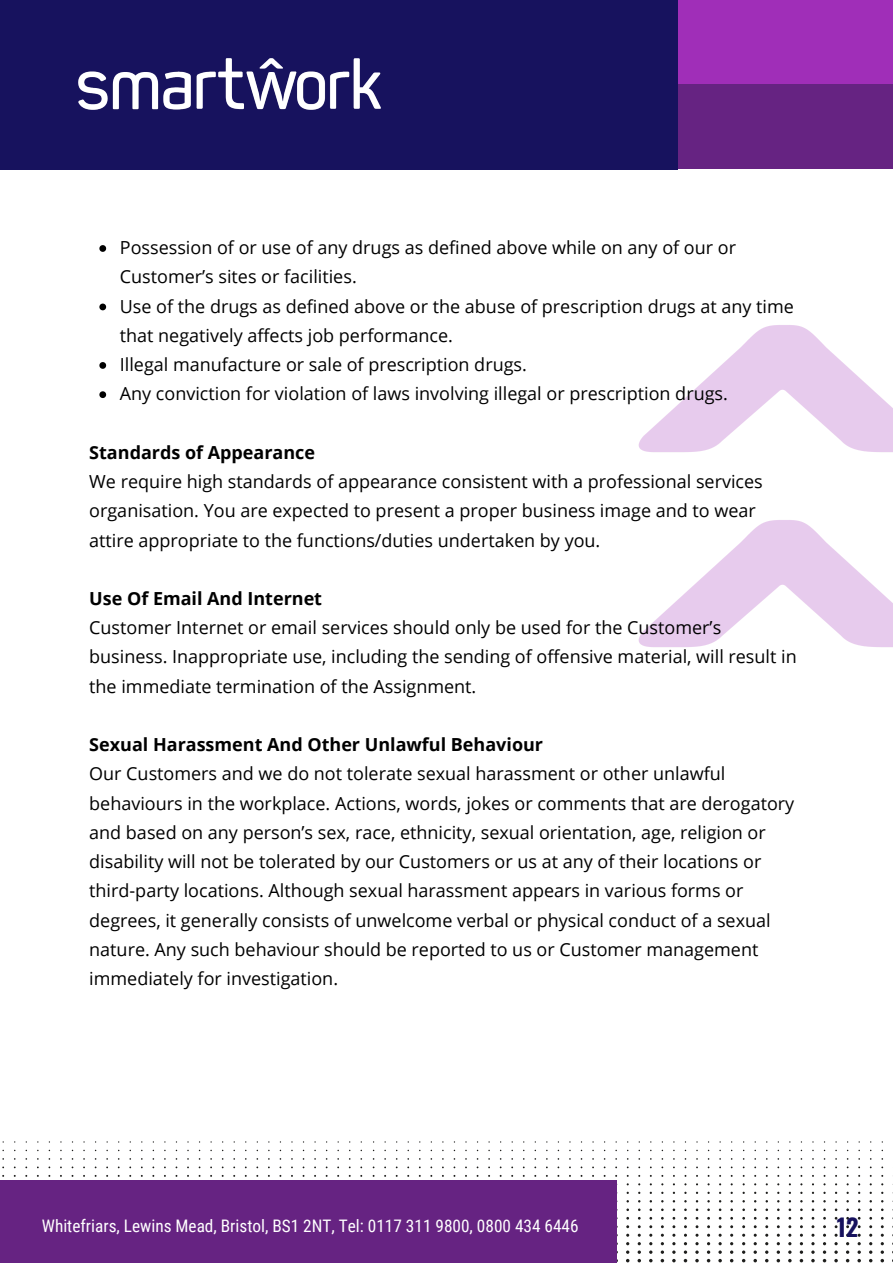
<style>
.page{position:relative;width:893px;height:1264px;background:#fff}
.page>*{position:absolute;margin:0;border:0;box-sizing:border-box;transform-origin:0 0}
.t1{font:700 24px "Oswald";color:#17125e}
.t2{font:18px/29.2px "Open Sans";color:#000}
.t3{font:700 18px "Open Sans";color:#000}
.t4{font:17.25px "Roboto Condensed";color:#fff}
</style>
<div class="page">
<svg style="left:730px;top:1225px;width:3px;height:37px"></svg>
<svg style="left:718px;top:1225px;width:3px;height:37px"></svg>
<svg style="left:706px;top:1225px;width:4px;height:37px"></svg>
<svg style="left:695px;top:1225px;width:3px;height:37px"></svg>
<svg style="left:683px;top:1225px;width:4px;height:37px"></svg>
<svg style="left:672px;top:1225px;width:3px;height:37px"></svg>
<svg style="left:660px;top:1225px;width:4px;height:37px"></svg>
<svg style="left:649px;top:1225px;width:3px;height:37px"></svg>
<svg style="left:637px;top:1225px;width:4px;height:37px"></svg>
<svg style="left:626px;top:1225px;width:3px;height:37px"></svg>
<svg style="left:616px;top:1225px;width:2px;height:37px"></svg>
<svg style="left:892px;top:1225px;width:1px;height:37px"></svg>
<svg style="left:880px;top:1225px;width:4px;height:37px"></svg>
<svg style="left:869px;top:1225px;width:3px;height:37px"></svg>
<svg style="left:857px;top:1225px;width:3px;height:37px"></svg>
<svg style="left:845px;top:1225px;width:4px;height:37px"></svg>
<svg style="left:834px;top:1225px;width:3px;height:37px"></svg>
<svg style="left:822px;top:1225px;width:4px;height:37px"></svg>
<svg style="left:811px;top:1225px;width:3px;height:37px"></svg>
<svg style="left:799px;top:1225px;width:4px;height:37px"></svg>
<svg style="left:788px;top:1225px;width:3px;height:37px"></svg>
<svg style="left:776px;top:1225px;width:4px;height:37px"></svg>
<svg style="left:765px;top:1225px;width:3px;height:37px"></svg>
<svg style="left:753px;top:1225px;width:4px;height:37px"></svg>
<svg style="left:742px;top:1225px;width:3px;height:37px"></svg>
<div style="left:0;top:1180px;width:616px;height:82px;background:#662382"></div>
<div style="left:0;top:0;width:677px;height:169px;background:#17125e"></div>
<div style="left:677px;top:1px;width:215px;height:83px;background:#a02eb8"></div>
<div style="left:677px;top:84px;width:215px;height:85px;background:#662382"></div>
<img style="left:79px;top:59px;width:301px;height:50px">
<img style="left:638px;top:325px;width:254px;height:124px">
<img style="left:638px;top:449px;width:254px;height:198px">
<svg style="left:99px;top:245px;width:7px;height:7px"></svg>
<svg style="left:99px;top:303px;width:7px;height:7px"></svg>
<svg style="left:99px;top:362px;width:7px;height:7px"></svg>
<svg style="left:99px;top:391px;width:7px;height:7px"></svg>
<p class="t2" style="left:120px;top:232px;width:675px">Possession of or use of any drugs as defined above while on any of our or Customer’s sites or facilities.<br>Use of the drugs as defined above or the abuse of prescription drugs at any time that negatively affects job performance.<br>Illegal manufacture or sale of prescription drugs.<br>Any conviction for violation of laws involving illegal or prescription drugs.</p>
<p class="t3" style="left:89px;top:439px;width:227px">Standards of Appearance</p>
<p class="t2" style="left:89px;top:466px;width:675px">We require high standards of appearance consistent with a professional services organisation. You are expected to present a proper business image and to wear attire appropriate to the functions/duties undertaken by you.</p>
<p class="t3" style="left:89px;top:585px;width:234px">Use Of Email And Internet</p>
<p class="t2" style="left:89px;top:612px;width:709px">Customer Internet or email services should only be used for the Customer’s business. Inappropriate use, including the sending of offensive material, will result in the immediate termination of the Assignment.</p>
<p class="t3" style="left:89px;top:732px;width:455px">Sexual Harassment And Other Unlawful Behaviour</p>
<p class="t2" style="left:89px;top:758px;width:706px">Our Customers and we do not tolerate sexual harassment or other unlawful behaviours in the workplace. Actions, words, jokes or comments that are derogatory and based on any person’s sex, race, ethnicity, sexual orientation, age, religion or disability will not be tolerated by our Customers or us at any of their locations or third-party locations. Although sexual harassment appears in various forms or degrees, it generally consists of unwelcome verbal or physical conduct of a sexual nature. Any such behaviour should be reported to us or Customer management immediately for investigation.</p>
<p class="t4" style="left:42px;top:1215px;width:538px">Whitefriars, Lewins Mead, Bristol, BS1 2NT, Tel: 0117 311 9800, 0800 434 6446</p>
<h1 class="t1" style="left:836px;top:1207px;width:23px">12</h1>
</div>
